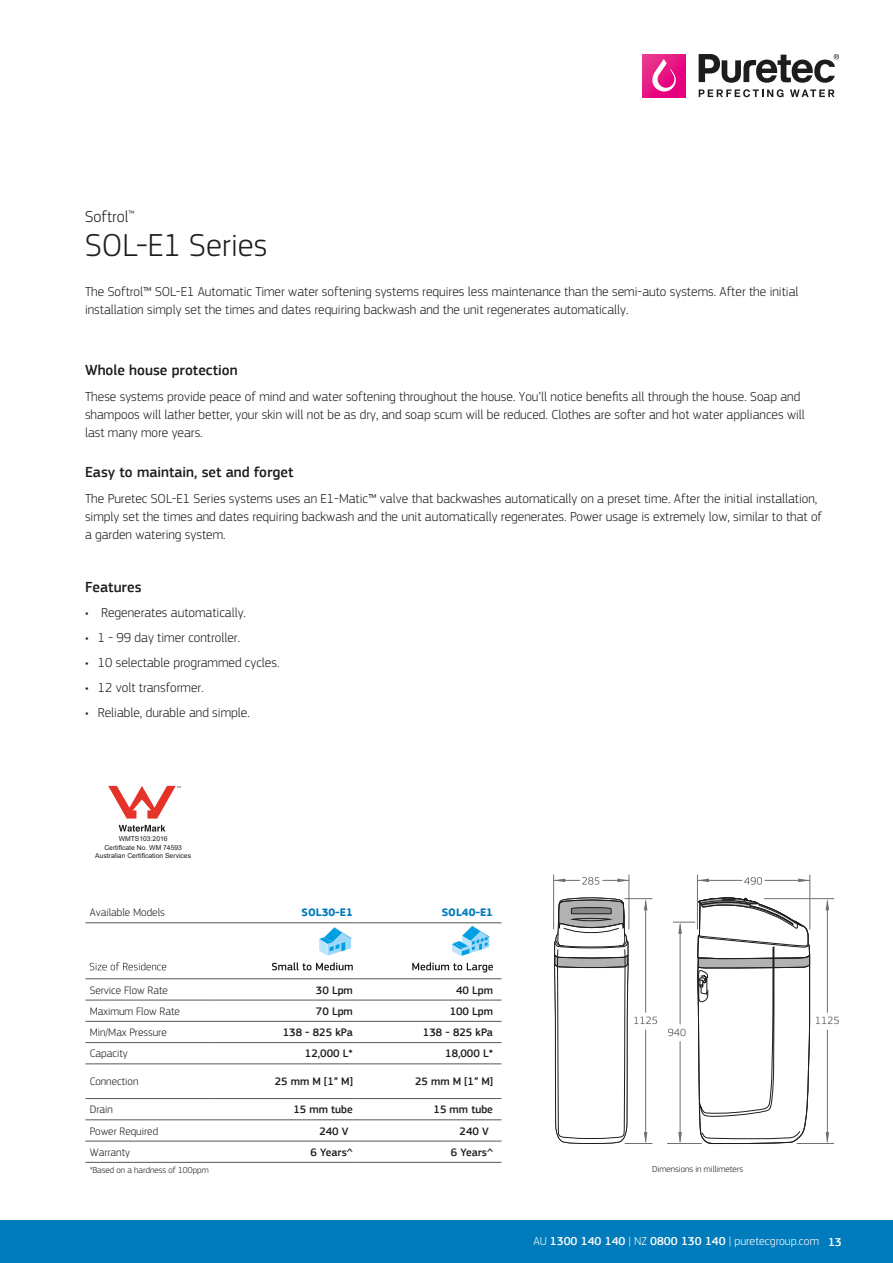
<style>
.page{position:relative;width:893px;height:1263px;background:#fff}
.page>*{position:absolute;margin:0;border:0;box-sizing:border-box;transform-origin:0 0}
.t1{font:33px "PF Square Sans Pro Light V1";color:#1d1d1b}
.t2{font:16.5px "PF Square Sans Pro Light V1";color:#1d1d1b}
.title_2{font:500 15px "PF Square Sans Pro";color:#1d1d1b}
.description_2{font:13.5px/18px "PF Square Sans Pro Light V1";color:#1d1d1b}
.bullet2{font:13.5px "PF Square Sans Pro Light V1";color:#1d1d1b}
.t3{font:12px "PF Square Sans Pro Light V1";color:#fff}
.spec_right{font:500 11.25px "PF Square Sans Pro";color:#1d1d1b}
.spec_left{font:11.25px "PF Square Sans Pro Light V1";color:#1d1d1b}
.spec_right-2{font:700 11.25px "PF Square Sans Pro";color:#007bbb}
.spec_left-2{font:9px "PF Square Sans Pro Light V1";color:#1d1d1b}
.description_2-2{font:9px "PF Square Sans Pro Light V1";color:#1d1d1b}
.t4{font:6.75px "Arial";color:#1d1d1b}
.s1{font-family:"PF Square Sans Pro";font-weight:500}
</style>
<div class="page">
<svg style="left:643px;top:54px;width:43px;height:43px"></svg>
<svg style="left:652px;top:59px;width:24px;height:33px"></svg>
<svg style="left:699px;top:89px;width:84px;height:8px"></svg>
<svg style="left:790px;top:89px;width:45px;height:8px"></svg>
<svg style="left:699px;top:54px;width:140px;height:29px"></svg>
<hr style="left:85px;top:922px;width:125px;height:1px;background:#575756">
<hr style="left:210px;top:922px;width:143px;height:1px;background:#575756">
<hr style="left:353px;top:922px;width:148px;height:1px;background:#575756">
<hr style="left:85px;top:978px;width:125px;height:1px;background:#575756">
<hr style="left:210px;top:978px;width:143px;height:1px;background:#575756">
<hr style="left:353px;top:978px;width:148px;height:1px;background:#575756">
<hr style="left:210px;top:1000px;width:143px;height:1px;background:#575756">
<hr style="left:353px;top:1000px;width:148px;height:1px;background:#575756">
<hr style="left:210px;top:1021px;width:143px;height:1px;background:#575756">
<hr style="left:353px;top:1021px;width:148px;height:1px;background:#575756">
<hr style="left:210px;top:1098px;width:143px;height:1px;background:#575756">
<hr style="left:353px;top:1098px;width:148px;height:1px;background:#575756">
<hr style="left:210px;top:1119px;width:143px;height:1px;background:#575756">
<hr style="left:353px;top:1119px;width:148px;height:1px;background:#575756">
<hr style="left:210px;top:1141px;width:143px;height:1px;background:#575756">
<hr style="left:353px;top:1141px;width:148px;height:1px;background:#575756">
<hr style="left:210px;top:1162px;width:143px;height:1px;background:#575756">
<hr style="left:353px;top:1162px;width:148px;height:1px;background:#575756">
<hr style="left:85px;top:1000px;width:125px;height:1px;background:#575756">
<hr style="left:85px;top:1021px;width:125px;height:1px;background:#575756">
<hr style="left:85px;top:1042px;width:125px;height:1px;background:#575756">
<hr style="left:210px;top:1042px;width:143px;height:1px;background:#575756">
<hr style="left:353px;top:1042px;width:148px;height:1px;background:#575756">
<hr style="left:85px;top:1063px;width:125px;height:1px;background:#575756">
<hr style="left:210px;top:1063px;width:143px;height:1px;background:#575756">
<hr style="left:353px;top:1063px;width:148px;height:1px;background:#575756">
<hr style="left:85px;top:1098px;width:125px;height:1px;background:#575756">
<hr style="left:85px;top:1119px;width:125px;height:1px;background:#575756">
<hr style="left:85px;top:1141px;width:125px;height:1px;background:#575756">
<hr style="left:85px;top:1162px;width:125px;height:1px;background:#575756">
<svg style="left:90px;top:962px;width:76px;height:8px"></svg>
<svg style="left:319px;top:927px;width:32px;height:29px"></svg>
<svg style="left:272px;top:962px;width:81px;height:8px"></svg>
<svg style="left:452px;top:926px;width:38px;height:30px"></svg>
<svg style="left:412px;top:962px;width:81px;height:10px"></svg>
<svg style="left:119px;top:825px;width:46px;height:7px"></svg>
<svg style="left:108px;top:786px;width:73px;height:32px"></svg>
<hr style="left:629px;top:875px;width:1px;height:54px;background:#706f6f">
<hr style="left:553px;top:875px;width:1px;height:54px;background:#706f6f">
<svg style="left:554px;top:877px;width:75px;height:8px"></svg>
<svg style="left:554px;top:897px;width:103px;height:247px"></svg>
<hr style="left:827px;top:1030px;width:1px;height:111px;background:#706f6f">
<hr style="left:827px;top:901px;width:1px;height:111px;background:#706f6f">
<svg style="left:698px;top:878px;width:11px;height:4px"></svg>
<hr style="left:764px;top:898px;width:70px;height:1px;background:#706f6f">
<hr style="left:797px;top:1143px;width:37px;height:1px;background:#706f6f">
<hr style="left:697px;top:880px;width:45px;height:1px;background:#706f6f">
<hr style="left:765px;top:880px;width:45px;height:1px;background:#706f6f">
<svg style="left:798px;top:878px;width:12px;height:4px"></svg>
<hr style="left:810px;top:875px;width:1px;height:54px;background:#706f6f">
<hr style="left:697px;top:875px;width:1px;height:54px;background:#706f6f">
<svg style="left:744px;top:877px;width:18px;height:8px"></svg>
<svg style="left:816px;top:1016px;width:23px;height:8px"></svg>
<svg style="left:825px;top:1132px;width:4px;height:11px"></svg>
<svg style="left:825px;top:899px;width:4px;height:11px"></svg>
<hr style="left:667px;top:1143px;width:34px;height:1px;background:#706f6f">
<svg style="left:668px;top:897px;width:142px;height:248px"></svg>
<div style="left:0;top:1220px;width:893px;height:43px;background:#007bbb"></div>
<p class="t2" style="left:85px;top:207px;width:51px">Softrol<sup>™</sup></p>
<p class="t1" style="left:85px;top:226px;width:184px">SOL-E1 Series</p>
<p class="description_2" style="left:85px;top:283px;width:715px">The Softrol™ SOL-E1 Automatic Timer water softening systems requires less maintenance than the semi-auto systems. After the initial installation simply set the times and dates requiring backwash and the unit regenerates automatically.</p>
<p class="title_2" style="left:85px;top:361px;width:154px">Whole house protection</p>
<p class="description_2" style="left:85px;top:388px;width:721px">These systems provide peace of mind and water softening throughout the house. You’ll notice benefits all through the house. Soap and shampoos will lather better, your skin will not be as dry, and soap scum will be reduced. Clothes are softer and hot water appliances will last many more years.</p>
<p class="title_2" style="left:85px;top:463px;width:210px">Easy to maintain, set and forget</p>
<p class="description_2" style="left:85px;top:489px;width:739px">The Puretec SOL-E1 Series systems uses an E1-Matic™ valve that backwashes automatically on a preset time. After the initial installation, simply set the times and dates requiring backwash and the unit automatically regenerates. Power usage is extremely low, similar to that of a garden watering system.</p>
<p class="title_2" style="left:85px;top:578px;width:58px">Features</p>
<p class="bullet2" style="left:85px;top:604px;width:163px">• Regenerates automatically.</p>
<p class="bullet2" style="left:85px;top:629px;width:157px">• 1 - 99 day timer controller.</p>
<p class="bullet2" style="left:85px;top:654px;width:196px">• 10 selectable programmed cycles.</p>
<p class="bullet2" style="left:85px;top:679px;width:120px">• 12 volt transformer.</p>
<p class="bullet2" style="left:85px;top:704px;width:166px">• Reliable, durable and simple.</p>
<p class="t4" style="left:119px;top:834px;width:51px">WMTS103:2016</p>
<p class="t4" style="left:104px;top:842px;width:79px">Certificate No. WM 74593</p>
<p class="t4" style="left:95px;top:851px;width:97px">Australian Certification Services</p>
<p class="spec_left" style="left:90px;top:906px;width:77px">Available Models</p>
<p class="spec_right-2" style="left:302px;top:906px;width:53px">SOL30-E1</p>
<p class="spec_right-2" style="left:442px;top:906px;width:53px">SOL40-E1</p>
<p class="spec_left" style="left:90px;top:983px;width:80px">Service Flow Rate</p>
<p class="spec_right" style="left:316px;top:983px;width:38px">30 Lpm</p>
<p class="spec_right" style="left:456px;top:983px;width:38px">40 Lpm</p>
<p class="spec_left" style="left:90px;top:1005px;width:92px">Maximum Flow Rate</p>
<p class="spec_right" style="left:316px;top:1005px;width:38px">70 Lpm</p>
<p class="spec_right" style="left:450px;top:1005px;width:45px">100 Lpm</p>
<p class="spec_left" style="left:90px;top:1026px;width:79px">Min/Max Pressure</p>
<p class="spec_right" style="left:283px;top:1026px;width:72px">138 - 825 kPa</p>
<p class="spec_right" style="left:423px;top:1026px;width:72px">138 - 825 kPa</p>
<p class="spec_left" style="left:90px;top:1047px;width:40px">Capacity</p>
<p class="spec_right" style="left:305px;top:1047px;width:49px">12,000 L*</p>
<p class="spec_right" style="left:445px;top:1047px;width:49px">18,000 L*</p>
<p class="spec_left" style="left:90px;top:1075px;width:50px">Connection</p>
<p class="spec_right" style="left:275px;top:1075px;width:79px">25 mm M [1” M]</p>
<p class="spec_right" style="left:415px;top:1075px;width:79px">25 mm M [1” M]</p>
<p class="spec_left" style="left:90px;top:1103px;width:25px">Drain</p>
<p class="spec_right" style="left:293px;top:1103px;width:61px">15 mm tube</p>
<p class="spec_right" style="left:434px;top:1103px;width:61px">15 mm tube</p>
<p class="spec_left" style="left:90px;top:1124px;width:70px">Power Required</p>
<p class="spec_right" style="left:319px;top:1124px;width:31px">240 V</p>
<p class="spec_right" style="left:460px;top:1124px;width:31px">240 V</p>
<p class="spec_left" style="left:90px;top:1146px;width:42px">Warranty</p>
<p class="spec_right" style="left:311px;top:1146px;width:44px">6 Years^</p>
<p class="spec_right" style="left:451px;top:1146px;width:44px">6 Years^</p>
<p class="spec_left-2" style="left:90px;top:1165px;width:120px">*Based on a hardness of 100ppm</p>
<p class="description_2-2" style="left:652px;top:1164px;width:92px">Dimensions in millimeters</p>
<p class="t3" style="left:533px;top:1234px;width:310px">AU <span class="s1">1300 140 140</span> | NZ <span class="s1">0800 130 140</span> | puretecgroup.com <span class="s1">13</span></p>
</div>
